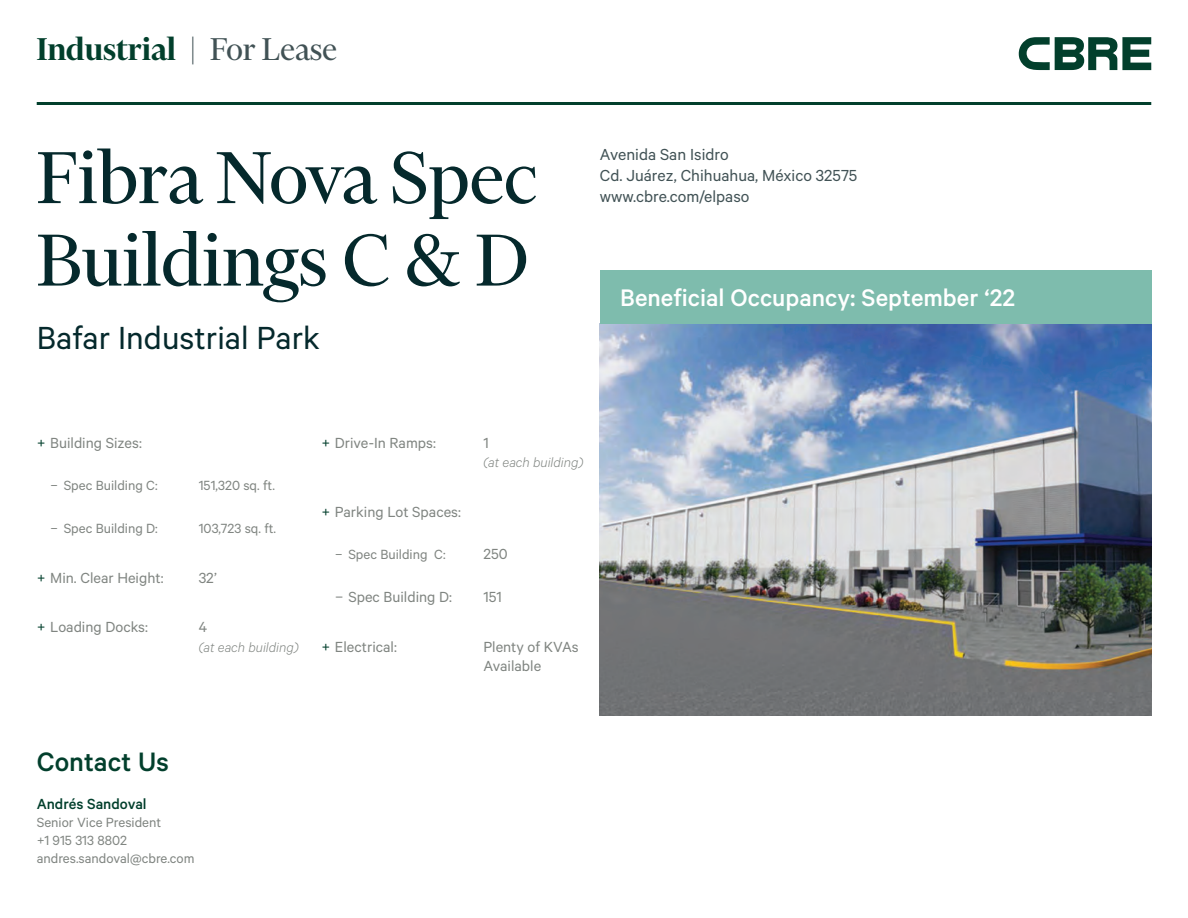
<style>
.page{position:relative;width:1188px;height:918px;background:#fff}
.page>*{position:absolute;margin:0;border:0;box-sizing:border-box;transform-origin:0 0}
.t1{font:84px/82.5px "Financier Display";color:#05292c}
.t2{font:36px "Calibre";color:#05292c}
.t3{font:600 36px "Financier Display";color:#023f2c}
.t4{font:500 30px "Calibre";color:#023f2c}
.t5{font:500 27px "Calibre";color:#fff}
.t6{font:18px/21px "Calibre";color:#415255}
.t7{font:16.5px/19.5px "Calibre";color:#808581}
.t8{font:500 16.5px "Calibre";color:#023f2c}
.t9{font:15px/18px "Calibre";color:#808581}
.t10{font:italic 300 15px "Calibre";color:#808581}
.s1{font-weight:400;color:#415255}
.s2{color:#023f2c}
</style>
<div class="page">
<img style="left:600px;top:324px;width:551px;height:392px">
<svg style="left:1019px;top:37px;width:132px;height:33px"></svg>
<hr style="left:37px;top:102px;width:1114px;height:3px;background:#023f2c">
<div style="left:600px;top:270px;width:551px;height:54px;background:#7ebcad"></div>
<h2 class="t3" style="left:37px;top:25px;width:302px">Industrial <span class="s1">| For Lease</span></h2>
<h1 class="t1" style="left:37px;top:136px;width:502px">Fibra Nova Spec<br>Buildings C &amp; D</h1>
<h2 class="t2" style="left:37px;top:316px;width:285px">Bafar Industrial Park</h2>
<p class="t6" style="left:600px;top:143px;width:259px">Avenida San Isidro<br>Cd. Juárez, Chihuahua, México 32575 www.cbre.com/elpaso</p>
<h3 class="t5" style="left:620px;top:282px;width:397px">Beneficial Occupancy: September ‘22</h3>
<p class="t7" style="left:37px;top:432px;width:107px"><span class="s2">+</span> Building Sizes:</p>
<p class="t9" style="left:50px;top:476px;width:109px">− Spec Building C:</p>
<p class="t9" style="left:199px;top:476px;width:78px">151,320 sq. ft.</p>
<p class="t9" style="left:50px;top:519px;width:109px">− Spec Building D:</p>
<p class="t9" style="left:199px;top:519px;width:79px">103,723 sq. ft.</p>
<p class="t7" style="left:37px;top:567px;width:128px"><span class="s2">+</span> Min. Clear Height:</p>
<p class="t7" style="left:199px;top:567px;width:20px">32’</p>
<p class="t7" style="left:37px;top:617px;width:113px"><span class="s2">+</span> Loading Docks:</p>
<p class="t7" style="left:199px;top:617px;width:10px">4</p>
<p class="t10" style="left:199px;top:638px;width:101px">(at each building)</p>
<p class="t7" style="left:321px;top:432px;width:116px"><span class="s2">+</span> Drive-In Ramps:</p>
<p class="t7" style="left:483px;top:432px;width:7px">1</p>
<p class="t10" style="left:483px;top:454px;width:101px">(at each building)</p>
<p class="t7" style="left:321px;top:501px;width:141px"><span class="s2">+</span> Parking Lot Spaces:</p>
<p class="t9" style="left:335px;top:545px;width:112px">− Spec Building C:</p>
<p class="t7" style="left:483px;top:544px;width:26px">250</p>
<p class="t7" style="left:335px;top:587px;width:119px">− Spec Building D:</p>
<p class="t7" style="left:483px;top:587px;width:20px">151</p>
<p class="t7" style="left:321px;top:636px;width:77px"><span class="s2">+</span> Electrical:</p>
<p class="t7" style="left:483px;top:636px;width:97px">Plenty of KVAs<br>Available</p>
<h3 class="t4" style="left:37px;top:744px;width:134px">Contact Us</h3>
<p class="t8" style="left:37px;top:794px;width:111px">Andrés Sandoval</p>
<p class="t9" style="left:37px;top:813px;width:159px">Senior Vice President<br>+1 915 313 8802 andres.sandoval@cbre.com</p>
</div>
